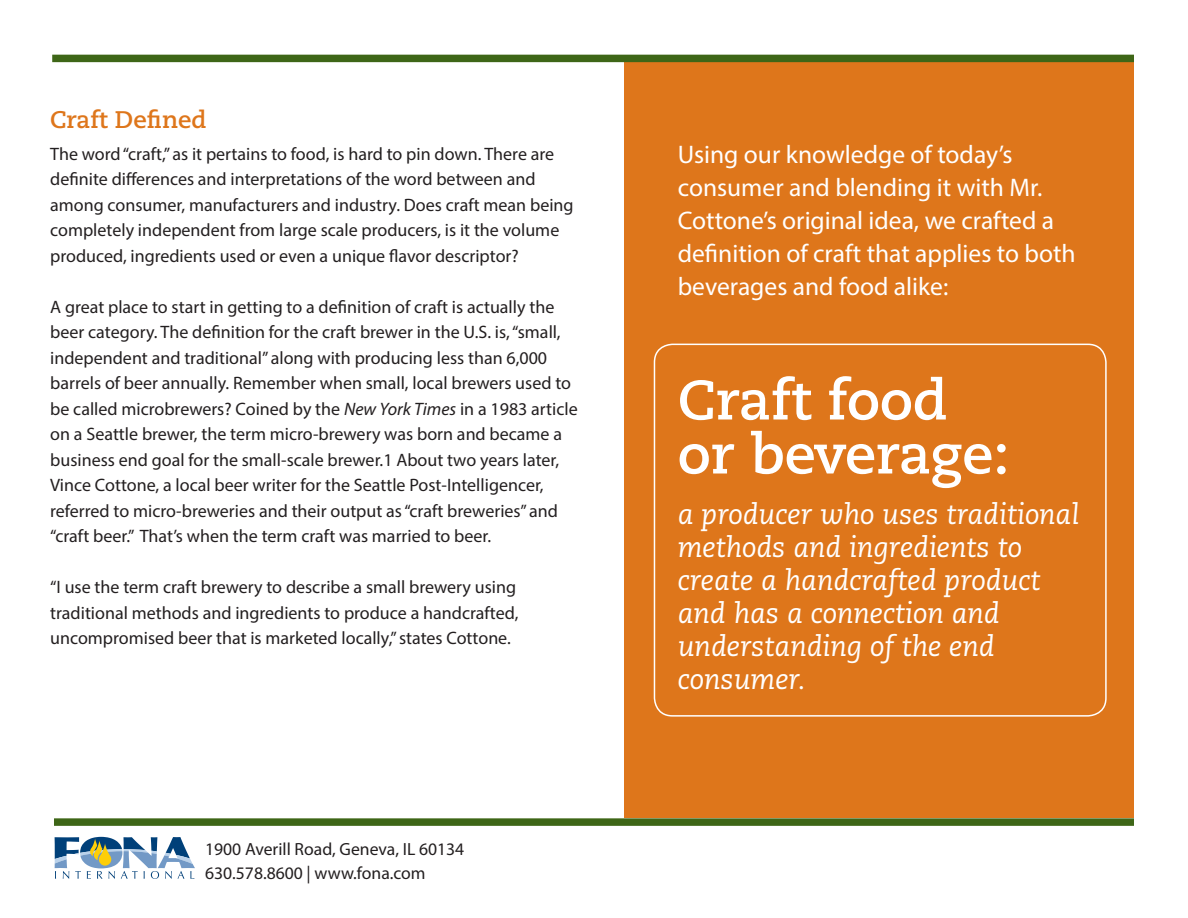
<style>
.page{position:relative;width:1188px;height:918px;background:#fff}
.page>*{position:absolute;margin:0;border:0;box-sizing:border-box;transform-origin:0 0}
.t1{font:700 55.5px/54px "Caecilia LT Std";color:#fff}
.t2{font:italic 28.5px/33px "Caecilia LT Std";color:#fff}
.t3{font:25.5px/33px "Myriad Pro";color:#fff}
.t4{font:700 24px "Caecilia LT Std";color:#de761b}
.t5{font:18px/25.5px "Myriad Pro";color:#231f20}
.t6{font:17.7px/24.3px "Myriad Pro";color:#231f20}
.s1{font-style:italic}
</style>
<div class="page">
<div style="left:54px;top:818px;width:1080px;height:8px;background:#3e6617"></div>
<svg style="left:55px;top:837px;width:140px;height:42px"></svg>
<div style="left:624px;top:58px;width:510px;height:760px;background:#de761b"></div>
<div style="left:52px;top:55px;width:1082px;height:7px;background:#3e6617"></div>
<div style="left:654px;top:344px;width:453px;height:373px;border:2px solid #fff;border-radius:18px"></div>
<h3 class="t4" style="left:50px;top:105px;width:158px">Craft Defined</h3>
<p class="t5" style="left:50px;top:141px;width:525px">The word “craft,” as it pertains to food, is hard to pin down. There are definite differences and interpretations of the word between and among consumer, manufacturers and industry. Does craft mean being completely independent from large scale producers, is it the volume produced, ingredients used or even a unique flavor descriptor?</p>
<p class="t5" style="left:50px;top:294px;width:529px">A great place to start in getting to a definition of craft is actually the beer category. The definition for the craft brewer in the U.S. is, “small, independent and traditional” along with producing less than 6,000 barrels of beer annually. Remember when small, local brewers used to be called microbrewers? Coined by the <span class="s1">New York Times</span> in a 1983 article on a Seattle brewer, the term micro-brewery was born and became a business end goal for the small-scale brewer.1 About two years later, Vince Cottone, a local beer writer for the Seattle Post-Intelligencer, referred to micro-breweries and their output as “craft breweries” and “craft beer.” That’s when the term craft was married to beer.</p>
<p class="t5" style="left:50px;top:574px;width:470px">“I use the term craft brewery to describe a small brewery using traditional methods and ingredients to produce a handcrafted, uncompromised beer that is marketed locally,” states Cottone.</p>
<p class="t6" style="left:205px;top:836px;width:261px">1900 Averill Road, Geneva, IL 60134<br>630.578.8600 | www.fona.com</p>
<h3 class="t3" style="left:678px;top:138px;width:399px">Using our knowledge of today’s consumer and blending it with Mr.<br>Cottone’s original idea, we crafted a definition of craft that applies to both beverages and food alike:</h3>
<h1 class="t1" style="left:678px;top:374px;width:333px">Craft food or beverage:</h1>
<h2 class="t2" style="left:678px;top:498px;width:403px">a producer who uses traditional methods and ingredients to create a handcrafted product and has a connection and understanding of the end consumer.</h2>
</div>
